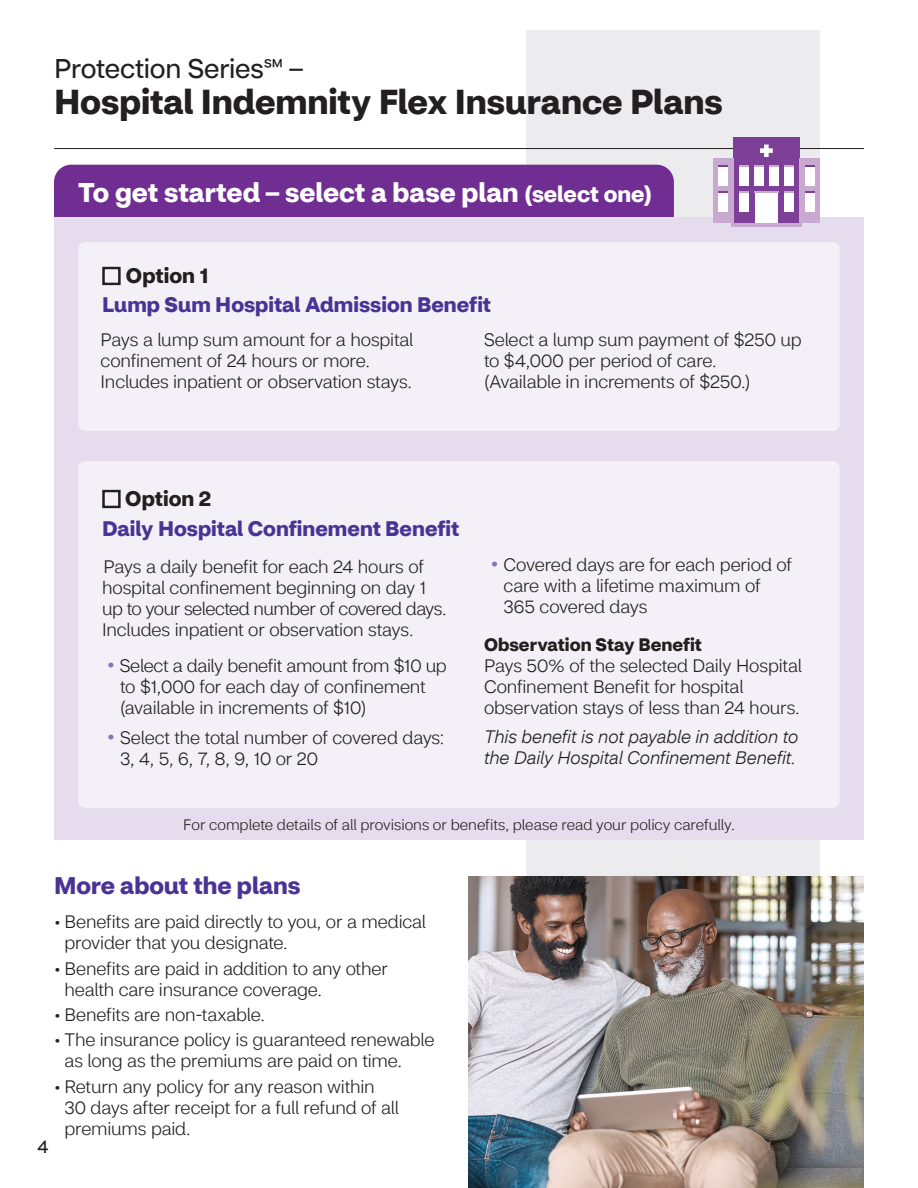
<style>
.page{position:relative;width:918px;height:1188px;background:#fff}
.page>*{position:absolute;margin:0;border:0;box-sizing:border-box;transform-origin:0 0}
.Interior_Headline{font:700 34.5px "CVS Health Sans";color:#231f20}
.t1{font:700 27px "CVS Health Sans";color:#fff}
.Interior_Headline-2{font:27px "CVS Health Sans";letter-spacing:-.01em;color:#231f20}
.Interior_Headline-3{font:700 24px "CVS Health Sans";color:#4a3394}
.Color_Header{font:700 21px/30px "CVS Health Sans";color:#4a3394}
.Color_Header-2{font:300 18px/21px "CVS Health Sans";letter-spacing:-.01em;color:#231f20}
.Body{font:300 18px/21px "CVS Health Sans";letter-spacing:-.01em;color:#231f20}
.t2{font:italic 300 18px/21px "CVS Health Sans";letter-spacing:-.005em;color:#231f20}
.t3{font:700 18px "CVS Health Sans";color:#231f20}
.t4{font:18px "CVS Health Sans";color:#231f20}
.t5{font:300 15px "CVS Health Sans";color:#231f20}
.s1{font-size:22.5px}
.s2{font-family:"Universal Std Newswith Comm Pi";font-weight:400;color:#231f20}
.s3{color:#231f20}
.s4{font-size:24px;color:#8474b5}
</style>
<div class="page">
<div style="left:526px;top:30px;width:294px;height:1158px;background:#ececee"></div>
<hr style="left:54px;top:148px;width:810px;height:1px;background:#231f20">
<div style="left:54px;top:165px;width:620px;height:53px;background:#702d92"></div>
<div style="left:54px;top:218px;width:810px;height:622px;background:#e5dded"></div>
<div style="left:78px;top:461px;width:762px;height:347px;background:#f3f1f7;border-radius:7px"></div>
<div style="left:78px;top:242px;width:762px;height:189px;background:#f3f1f7;border-radius:7px"></div>
<div style="left:733px;top:138px;width:66px;height:85px;background:#7d3f98"></div>
<div style="left:713px;top:158px;width:20px;height:65px;background:#c8aad1"></div>
<div style="left:755px;top:193px;width:22px;height:30px;background:#fff"></div>
<div style="left:718px;top:165px;width:10px;height:21px;background:#fff"></div>
<svg style="left:718px;top:165px;width:10px;height:2px"></svg>
<div style="left:739px;top:191px;width:9px;height:21px;background:#fff"></div>
<svg style="left:739px;top:191px;width:9px;height:2px"></svg>
<div style="left:718px;top:191px;width:10px;height:21px;background:#fff"></div>
<svg style="left:718px;top:191px;width:10px;height:2px"></svg>
<div style="left:784px;top:191px;width:10px;height:21px;background:#fff"></div>
<svg style="left:784px;top:191px;width:10px;height:2px"></svg>
<div style="left:739px;top:165px;width:9px;height:21px;background:#fff"></div>
<svg style="left:739px;top:165px;width:9px;height:2px"></svg>
<div style="left:754px;top:165px;width:10px;height:21px;background:#fff"></div>
<div style="left:769px;top:165px;width:10px;height:21px;background:#fff"></div>
<div style="left:784px;top:165px;width:10px;height:21px;background:#fff"></div>
<svg style="left:754px;top:165px;width:40px;height:2px"></svg>
<hr style="left:754px;top:191px;width:25px;height:2px;background:#c8aad1">
<hr style="left:731px;top:223px;width:70px;height:3px;background:#c8aad1">
<div style="left:799px;top:158px;width:21px;height:65px;background:#c8aad1"></div>
<div style="left:805px;top:165px;width:9px;height:21px;background:#fff"></div>
<svg style="left:805px;top:165px;width:9px;height:2px"></svg>
<div style="left:805px;top:191px;width:9px;height:21px;background:#fff"></div>
<svg style="left:805px;top:191px;width:9px;height:2px"></svg>
<svg style="left:760px;top:145px;width:13px;height:12px"></svg>
<img style="left:468px;top:877px;width:396px;height:311px">
<p class="Interior_Headline-2" style="left:54px;top:53px;width:251px">Protection Series℠ –</p>
<p class="Interior_Headline" style="left:54px;top:81px;width:670px">Hospital Indemnity Flex Insurance Plans</p>
<p class="t1" style="left:78px;top:175px;width:575px">To get started – select a base plan <span class="s1">(select one)</span></p>
<p class="Color_Header" style="left:102px;top:261px;width:390px;line-height:28.5px"><span class="s2">□</span> <span class="s3">Option 1<br></span>Lump Sum Hospital Admission Benefit</p>
<p class="Color_Header-2" style="left:484px;top:330px;width:319px">Select a lump sum payment of $250 up to $4,000 per period of care.<br>(Available in increments of $250.)</p>
<p class="Color_Header-2" style="left:101px;top:330px;width:314px">Pays a lump sum amount for a hospital confinement of 24 hours or more.<br>Includes inpatient or observation stays.</p>
<p class="Color_Header" style="left:102px;top:484px;width:359px"><span class="s2">□</span> <span class="s3">Option 2<br></span>Daily Hospital Confinement Benefit</p>
<p class="Color_Header-2" style="left:102px;top:556px;width:346px">Pays a daily benefit for each 24 hours of hospital confinement beginning on day 1 up to your selected number of covered days.<br>Includes inpatient or observation stays.</p>
<p class="Color_Header-2" style="left:504px;top:555px;width:290px;text-indent:-14px"><span class="s4">•</span> Covered days are for each period of care with a lifetime maximum of<br>365 covered days</p>
<p class="t3" style="left:484px;top:633px;width:219px">Observation Stay Benefit</p>
<p class="Color_Header-2" style="left:484px;top:655px;width:319px">Pays 50% of the selected Daily Hospital<br>Confinement Benefit for hospital observation stays of less than 24 hours.</p>
<p class="t2" style="left:484px;top:727px;width:316px">This benefit is not payable in addition to the Daily Hospital Confinement Benefit.</p>
<p class="Color_Header-2" style="left:120px;top:655px;width:328px;text-indent:-14px"><span class="s4">•</span> Select a daily benefit amount from $10 up to $1,000 for each day of confinement (available in increments of $10)</p>
<p class="Color_Header-2" style="left:120px;top:727px;width:326px;text-indent:-14px"><span class="s4">•</span> Select the total number of covered days:<br>3, 4, 5, 6, 7, 8, 9, 10 or 20</p>
<p class="t5" style="left:183px;top:816px;width:553px">For complete details of all provisions or benefits, please read your policy carefully.</p>
<p class="Interior_Headline-3" style="left:54px;top:870px;width:248px">More about the plans</p>
<p class="Body" style="left:64px;top:912px;width:363px;text-indent:-10px">• Benefits are paid directly to you, or a medical provider that you designate.</p>
<p class="Body" style="left:64px;top:958px;width:325px;text-indent:-10px">• Benefits are paid in addition to any other health care insurance coverage.</p>
<p class="Body" style="left:54px;top:1004px;width:213px">• Benefits are non-taxable.</p>
<p class="Body" style="left:64px;top:1030px;width:372px;text-indent:-10px">• The insurance policy is guaranteed renewable as long as the premiums are paid on time.</p>
<p class="Body" style="left:64px;top:1076px;width:336px;text-indent:-10px">• Return any policy for any reason within<br>30 days after receipt for a full refund of all premiums paid.</p>
<p class="t4" style="left:38px;top:1135px;width:12px">4</p>
</div>
